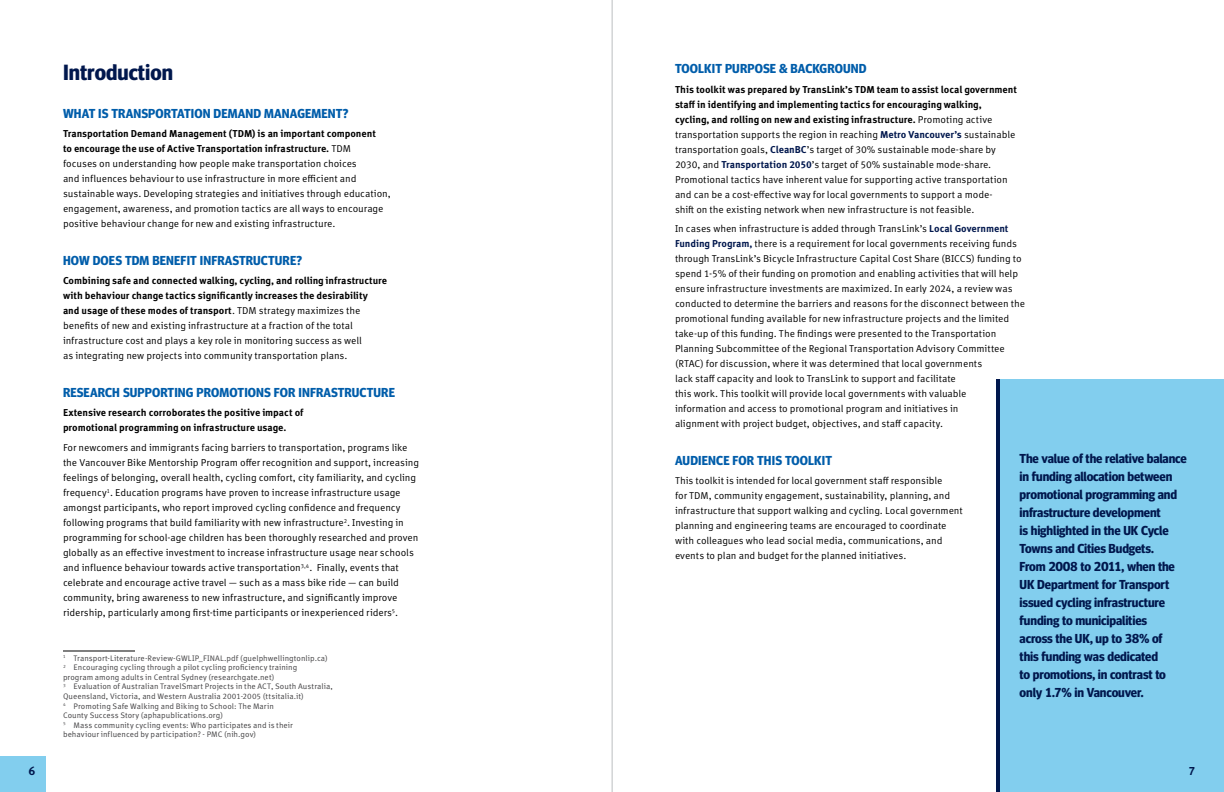
<style>
.page{position:relative;width:1224px;height:792px;background:#fff}
.page>*{position:absolute;margin:0;border:0;box-sizing:border-box;transform-origin:0 0}
.HEADING_H1{font:700 22px "Meta Headline Pro";color:#00174d}
.PULL_QUOTE{font:700 13px/18px "Meta Headline Pro";letter-spacing:-.01em;color:#00174d}
.SUBHEAD_H3{font:700 13px "Meta Headline Pro";letter-spacing:.01em;color:#005daa}
.t1{font:700 12px "Meta Correspondence Pro";color:#00174d}
.BODY{font:10px/15px "Meta Correspondence Pro";letter-spacing:-.005em;color:#000}
.BODY-2{font:700 10px/15px "Meta Correspondence Pro";letter-spacing:-.005em;color:#000}
.Footnote{font:8px/9.6px "Meta Correspondence Pro";letter-spacing:.005em;color:#414042}
.s1{font-weight:700}
.s2{font-weight:700;color:#00174d}
</style>
<div class="page">
<div style="left:0;top:756px;width:46px;height:36px;background:#82ceee"></div>
<hr style="left:612px;top:0;width:1px;height:792px;background:#bcbec0">
<hr style="left:63px;top:650px;width:72px;height:1px;background:#000">
<div style="left:998px;top:380px;width:226px;height:412px;background:#82ceee"></div>
<hr style="left:996px;top:380px;width:4px;height:412px;background:#00174d">
<p class="t1" style="left:28px;top:761px;width:8px">6</p>
<p class="HEADING_H1" style="left:63px;top:55px;width:111px">Introduction</p>
<h3 class="SUBHEAD_H3" style="left:63px;top:103px;width:287px">WHAT IS TRANSPORTATION DEMAND MANAGEMENT?</h3>
<p class="BODY" style="left:63px;top:126px;width:329px"><span class="s1">Transportation Demand Management (TDM) is an important component<br>to encourage the use of Active Transportation infrastructure.</span> TDM<br>focuses on understanding how people make transportation choices<br>and influences behaviour to use infrastructure in more efficient and sustainable ways. Developing strategies and initiatives through education, engagement, awareness, and promotion tactics are all ways to encourage positive behaviour change for new and existing infrastructure.</p>
<h3 class="SUBHEAD_H3" style="left:63px;top:250px;width:240px">HOW DOES TDM BENEFIT INFRASTRUCTURE?</h3>
<p class="BODY" style="left:63px;top:273px;width:326px"><span class="s1">Combining safe and connected walking, cycling, and rolling infrastructure with behaviour change tactics significantly increases the desirability and usage of these modes of transport</span>. TDM strategy maximizes the benefits of new and existing infrastructure at a fraction of the total infrastructure cost and plays a key role in monitoring success as well<br>as integrating new projects into community transportation plans.</p>
<h3 class="SUBHEAD_H3" style="left:63px;top:382px;width:333px">RESEARCH SUPPORTING PROMOTIONS FOR INFRASTRUCTURE</h3>
<p class="BODY-2" style="left:63px;top:405px;width:242px">Extensive research corroborates the positive impact of promotional programming on infrastructure usage.</p>
<p class="BODY" style="left:63px;top:439px;width:358px">For newcomers and immigrants facing barriers to transportation, programs like the Vancouver Bike Mentorship Program offer recognition and support, increasing feelings of belonging, overall health, cycling comfort, city familiarity, and cycling frequency<sup>1</sup>. Education programs have proven to increase infrastructure usage amongst participants, who report improved cycling confidence and frequency following programs that build familiarity with new infrastructure<sup>2</sup>. Investing in programming for school-age children has been thoroughly researched and proven globally as an effective investment to increase infrastructure usage near schools and influence behaviour towards active transportation<sup>3,4</sup>. Finally, events that celebrate and encourage active travel — such as a mass bike ride — can build community, bring awareness to new infrastructure, and significantly improve ridership, particularly among first-time participants or inexperienced riders<sup>5</sup>.</p>
<p class="Footnote" style="left:63px;top:652px;width:266px"><sup>1</sup> Transport-Literature-Review-GWLIP_FINAL.pdf (guelphwellingtonlip.ca)</p>
<p class="Footnote" style="left:63px;top:662px;width:236px"><sup>2</sup> Encouraging cycling through a pilot cycling proficiency training program among adults in Central Sydney (researchgate.net)</p>
<p class="Footnote" style="left:63px;top:681px;width:271px"><sup>3</sup> Evaluation of Australian TravelSmart Projects in the ACT, South Australia,<br>Queensland, Victoria, and Western Australia 2001-2005 (ttsitalia.it)</p>
<p class="Footnote" style="left:63px;top:700px;width:212px"><sup>4</sup> Promoting Safe Walking and Biking to School: The Marin<br>County Success Story (aphapublications.org)</p>
<p class="Footnote" style="left:63px;top:720px;width:231px"><sup>5</sup> Mass community cycling events: Who participates and is their behaviour influenced by participation? - PMC (nih.gov)</p>
<h3 class="SUBHEAD_H3" style="left:675px;top:59px;width:193px">TOOLKIT PURPOSE &amp; BACKGROUND</h3>
<p class="BODY" style="left:675px;top:81px;width:344px"><span class="s1">This toolkit was prepared by TransLink’s TDM team to assist local government staff in identifying and implementing tactics for encouraging walking, cycling, and rolling on new and existing infrastructure.</span> Promoting active transportation supports the region in reaching <span class="s2">Metro Vancouver’s</span> sustainable transportation goals, <span class="s2">CleanBC</span>’s target of 30% sustainable mode-share by 2030, and <span class="s2">Transportation 2050</span>’s target of 50% sustainable mode-share.<br>Promotional tactics have inherent value for supporting active transportation and can be a cost-effective way for local governments to support a mode-<br>shift on the existing network when new infrastructure is not feasible.</p>
<p class="BODY" style="left:675px;top:221px;width:352px">In cases when infrastructure is added through TransLink’s <span class="s2">Local Government Funding Program,</span> there is a requirement for local governments receiving funds through TransLink’s Bicycle Infrastructure Capital Cost Share (BICCS) funding to spend 1-5% of their funding on promotion and enabling activities that will help ensure infrastructure investments are maximized. In early 2024, a review was conducted to determine the barriers and reasons for the disconnect between the promotional funding available for new infrastructure projects and the limited take-up of this funding. The findings were presented to the Transportation Planning Subcommittee of the Regional Transportation Advisory Committee (RTAC) for discussion, where it was determined that local governments<br>lack staff capacity and look to TransLink to support and facilitate<br>this work. This toolkit will provide local governments with valuable<br>information and access to promotional program and initiatives in<br>alignment with project budget, objectives, and staff capacity.</p>
<h3 class="SUBHEAD_H3" style="left:675px;top:450px;width:158px">AUDIENCE FOR THIS TOOLKIT</h3>
<p class="BODY" style="left:675px;top:473px;width:289px">This toolkit is intended for local government staff responsible<br>for TDM, community engagement, sustainability, planning, and infrastructure that support walking and cycling. Local government planning and engineering teams are encouraged to coordinate with colleagues who lead social media, communications, and events to plan and budget for the planned initiatives.</p>
<p class="PULL_QUOTE" style="left:1020px;top:449px;width:169px">The value of the relative balance in funding allocation between promotional programming and infrastructure development<br>is highlighted in the UK Cycle<br>Towns and Cities Budgets.<br>From 2008 to 2011, when the<br>UK Department for Transport issued cycling infrastructure funding to municipalities<br>across the UK, up to 38% of<br>this funding was dedicated<br>to promotions, in contrast to only 1.7% in Vancouver.</p>
<p class="t1" style="left:1189px;top:761px;width:8px">7</p>
</div>
